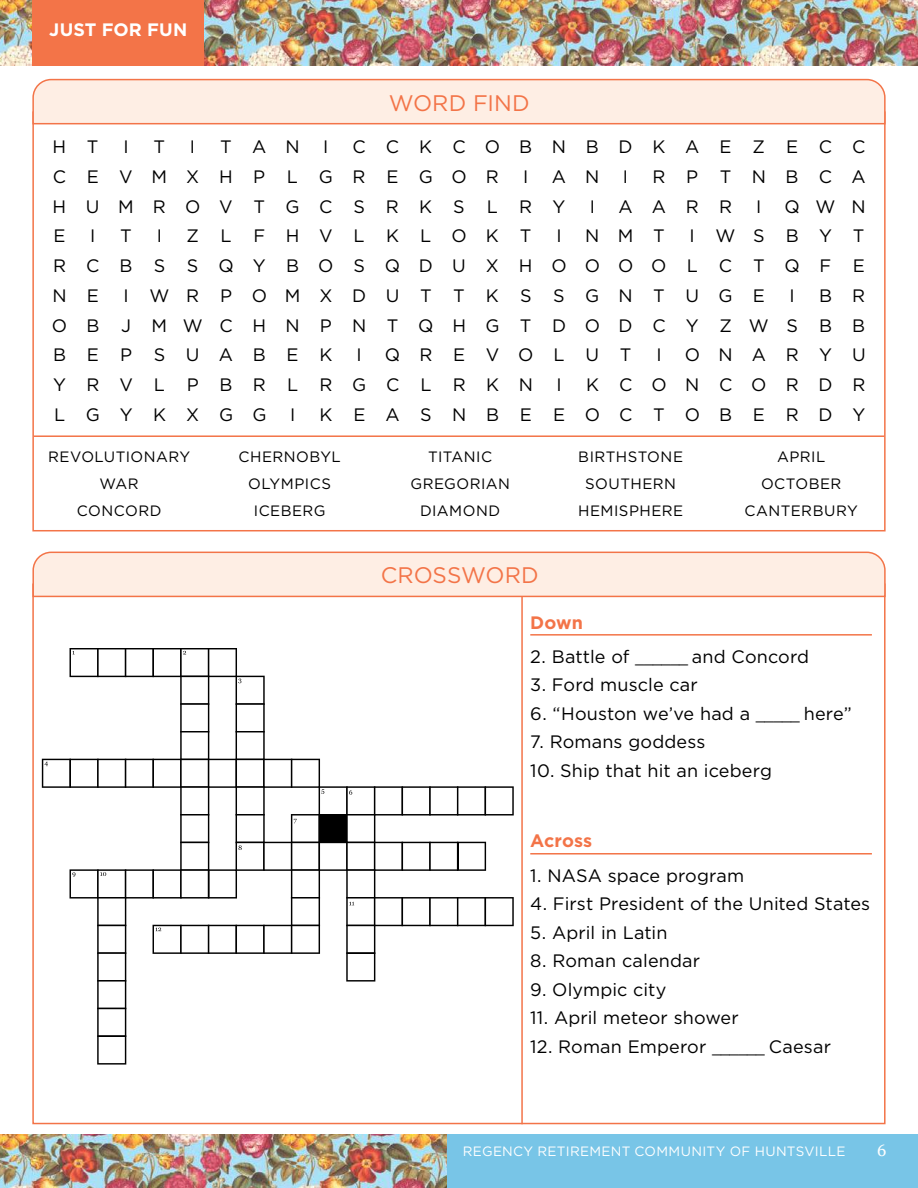
<style>
.page{position:relative;width:918px;height:1188px;background:#fff}
.page>*{position:absolute;margin:0;border:0;box-sizing:border-box;transform-origin:0 0}
.t1{font:22.5px "Gotham";color:#f37448}
.t2{font:18px "Gotham";letter-spacing:.01em;color:#000}
.t3{font:18px/29.7px "Gotham";letter-spacing:1.04em;color:#000;text-align:justify}
.t4{font:18px "Gotham";letter-spacing:.005em;color:#000}
.t5{font:18px "Gotham";letter-spacing:1.13em;color:#000}
.t6{font:18px/29.7px "Gotham";letter-spacing:1.11em;color:#000}
.t7{font:18px "Gotham";letter-spacing:1.125em;color:#000}
.t8{font:18px "Gotham";letter-spacing:1.145em;color:#000}
.t9{font:18px "Gotham";letter-spacing:1.165em;color:#000}
.t10{font:700 18px "Gotham";letter-spacing:.005em;color:#fff}
.t11{font:700 18px "Gotham";color:#f37448}
.t12{font:18px "Gotham";letter-spacing:1.075em;color:#000}
.t13{font:18px "Gotham";letter-spacing:1.14em;color:#000}
.t14{font:18px "Gotham";letter-spacing:1.115em;color:#000}
.t15{font:16.5px "Georgia";color:#fff}
.t16{font:15px/27px "Gotham";letter-spacing:.03em;color:#000;text-align:center}
.t17{font:13.5px "Gotham";letter-spacing:.025em;color:#fff}
.s1{font-size:15px}
</style>
<div class="page">
<img style="left:0;top:1135px;width:447px;height:53px">
<div style="left:447px;top:1135px;width:471px;height:53px;background:#78c5e7"></div>
<img style="left:0;top:0;width:918px;height:65px">
<div style="left:32px;top:0;width:172px;height:65px;background:#f37448"></div>
<svg style="left:32px;top:78px;width:854px;height:47px;background:#fde6da"></svg>
<hr style="left:34px;top:435px;width:850px;height:2px;background:#f37448">
<hr style="left:530px;top:853px;width:342px;height:2px;background:#f37448">
<hr style="left:530px;top:634px;width:342px;height:2px;background:#f37448">
<svg style="left:32px;top:551px;width:854px;height:47px;background:#fde6da"></svg>
<hr style="left:521px;top:597px;width:2px;height:527px;background:#f37448">
<svg style="left:42px;top:648px;width:472px;height:417px"></svg>
<p class="t10" style="left:49px;top:18px;width:139px">JUST FOR FUN</p>
<p class="t1" style="left:389px;top:89px;width:142px">WORD FIND</p>
<p class="t6" style="left:53px;top:132px;width:814px;text-indent:300px">CCKCOBNBDKAEZECC<br>CEVMXHPLGREGOR</p>
<p class="t3" style="left:53px;top:132px;width:47px">H T</p>
<p class="t3" style="left:123px;top:132px;width:7px">I</p>
<p class="t3" style="left:153px;top:132px;width:13px">T</p>
<p class="t3" style="left:190px;top:132px;width:7px">I</p>
<p class="t3" style="left:220px;top:132px;width:81px">TAN</p>
<p class="t3" style="left:323px;top:132px;width:7px">I</p>
<p class="t3" style="left:523px;top:161px;width:7px">I</p>
<p class="t3" style="left:552px;top:161px;width:49px">A N</p>
<p class="t3" style="left:623px;top:161px;width:7px">I</p>
<p class="t7" style="left:652px;top:165px;width:215px">RPTNBCA</p>
<p class="t5" style="left:53px;top:195px;width:514px">HUMROVTGCSRKSLRY</p>
<p class="t3" style="left:590px;top:191px;width:7px">I</p>
<p class="t3" style="left:619px;top:191px;width:115px">AARR</p>
<p class="t3" style="left:756px;top:191px;width:7px">I</p>
<p class="t3" style="left:784px;top:191px;width:83px">QWN</p>
<p class="t3" style="left:53px;top:221px;width:14px">E</p>
<p class="t3" style="left:90px;top:221px;width:7px">I</p>
<p class="t3" style="left:120px;top:221px;width:13px">T</p>
<p class="t3" style="left:157px;top:221px;width:7px">I</p>
<p class="t9" style="left:186px;top:225px;width:347px">ZLFHVLKLOKT</p>
<p class="t3" style="left:556px;top:221px;width:7px">I</p>
<p class="t3" style="left:585px;top:221px;width:81px">NMT</p>
<p class="t3" style="left:52px;top:221px;width:814px;text-indent:637px">IWSBYT RCBSSQYBOSQDUXHOOOOLCTQFE N E</p>
<p class="t5" style="left:123px;top:284px;width:643px">IWRPOMXDUTTKSSGNTUGE</p>
<p class="t3" style="left:790px;top:280px;width:7px">I</p>
<p class="t3" style="left:52px;top:280px;width:815px;text-indent:767px">B R OB JMWCHNPNTQHGTDODCYZWSBB BEPSUABEK</p>
<p class="t3" style="left:357px;top:340px;width:7px">I</p>
<p class="t13" style="left:385px;top:343px;width:248px">QREVOLUT</p>
<p class="t3" style="left:656px;top:340px;width:7px">I</p>
<p class="t3" style="left:685px;top:340px;width:183px">ONARYU</p>
<p class="t8" style="left:53px;top:373px;width:481px">YRVLPBRLRGCLRKN</p>
<p class="t3" style="left:557px;top:369px;width:7px">I</p>
<p class="t12" style="left:586px;top:373px;width:281px">KCONCORDR</p>
<p class="t14" style="left:54px;top:403px;width:214px">LGYKXGG</p>
<p class="t3" style="left:290px;top:399px;width:7px">I</p>
<p class="t7" style="left:320px;top:403px;width:547px">KEASNBEEOCTOBERDY</p>
<p class="t16" style="left:48px;top:442px;width:144px">REVOLUTIONARY<br>WAR<br>CONCORD</p>
<p class="t16" style="left:238px;top:442px;width:104px">CHERNOBYL<br>OLYMPICS<br>ICEBERG</p>
<p class="t16" style="left:410px;top:442px;width:101px">TITANIC<br>GREGORIAN<br>DIAMOND</p>
<p class="t16" style="left:578px;top:442px;width:107px">BIRTHSTONE<br>SOUTHERN<br>HEMISPHERE</p>
<p class="t16" style="left:745px;top:442px;width:115px">APRIL<br>OCTOBER<br>CANTERBURY</p>
<p class="t1" style="left:381px;top:561px;width:159px">CROSSWORD</p>
<p class="t11" style="left:530px;top:611px;width:54px">Down</p>
<p class="t2" style="left:530px;top:645px;width:280px">2. Battle of <span class="s1">______</span> and Concord</p>
<p class="t4" style="left:530px;top:673px;width:169px">3. Ford muscle car</p>
<p class="t2" style="left:530px;top:702px;width:323px">6. “Houston we’ve had a <span class="s1">_____</span> here”</p>
<p class="t2" style="left:530px;top:730px;width:177px">7. Romans goddess</p>
<p class="t4" style="left:530px;top:759px;width:243px">10. Ship that hit an iceberg</p>
<p class="t11" style="left:530px;top:829px;width:64px">Across</p>
<p class="t2" style="left:530px;top:864px;width:215px">1. NASA space program</p>
<p class="t4" style="left:530px;top:893px;width:341px">4. First President of the United States</p>
<p class="t4" style="left:530px;top:921px;width:139px">5. April in Latin</p>
<p class="t2" style="left:530px;top:950px;width:171px">8. Roman calendar</p>
<p class="t4" style="left:530px;top:978px;width:138px">9. Olympic city</p>
<p class="t2" style="left:530px;top:1007px;width:210px">11. April meteor shower</p>
<p class="t2" style="left:530px;top:1035px;width:302px">12. Roman Emperor <span class="s1">______</span> Caesar</p>
<p class="t17" style="left:463px;top:1143px;width:384px">REGENCY RETIREMENT COMMUNITY OF HUNTSVILLE</p>
<p class="t15" style="left:877px;top:1138px;width:11px">6</p>
</div>
